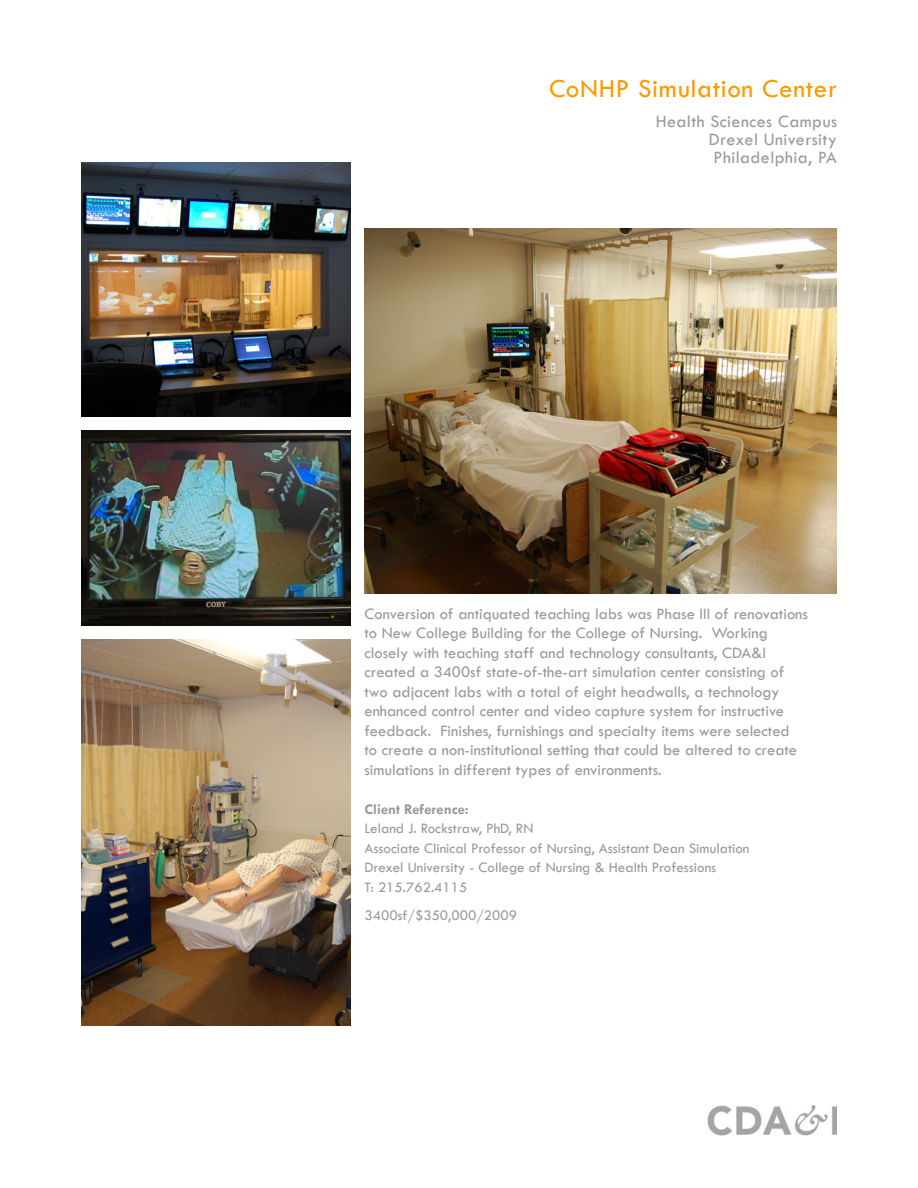
<style>
.page{position:relative;width:918px;height:1188px;background:#fff}
.page>*{position:absolute;margin:0;border:0;box-sizing:border-box;transform-origin:0 0}
.t1{font:27px "Tw Cen";letter-spacing:.025em;color:#f90}
.t2{font:18px "Tw Cen";letter-spacing:.025em;color:#999}
.t3{font:16.5px/19.5px "Tw Cen";color:#999}
.t4{font:15px "Tw Cen";color:#999}
.t5{font:700 15px "Tw Cen";color:#999}
</style>
<div class="page">
<img style="left:707px;top:1106px;width:130px;height:30px">
<img style="left:364px;top:228px;width:473px;height:366px">
<img style="left:81px;top:430px;width:270px;height:196px">
<img style="left:81px;top:162px;width:270px;height:255px">
<img style="left:81px;top:639px;width:270px;height:387px">
<p class="t1" style="left:549px;top:72px;width:289px">CoNHP Simulation Center</p>
<p class="t2" style="left:656px;top:110px;width:183px">Health Sciences Campus</p>
<p class="t2" style="left:709px;top:128px;width:130px">Drexel University</p>
<p class="t2" style="left:714px;top:146px;width:125px">Philadelphia, PA</p>
<p class="t3" style="left:364px;top:604px;width:445px">Conversion of antiquated teaching labs was Phase III of renovations to New College Building for the College of Nursing. Working closely with teaching staff and technology consultants, CDA&amp;I created a 3400sf state-of-the-art simulation center consisting of two adjacent labs with a total of eight headwalls, a technology enhanced control center and video capture system for instructive feedback. Finishes, furnishings and specialty items were selected<br>to create a non-institutional setting that could be altered to create simulations in different types of environments.</p>
<p class="t5" style="left:364px;top:800px;width:106px">Client Reference:</p>
<p class="t4" style="left:364px;top:820px;width:170px">Leland J. Rockstraw, PhD, RN</p>
<p class="t4" style="left:364px;top:839px;width:386px">Associate Clinical Professor of Nursing, Assistant Dean Simulation</p>
<p class="t4" style="left:364px;top:859px;width:353px">Drexel University - College of Nursing &amp; Health Professions</p>
<p class="t4" style="left:364px;top:878px;width:104px">T: 215.762.4115</p>
<p class="t4" style="left:364px;top:907px;width:154px">3400sf/$350,000/2009</p>
</div>
